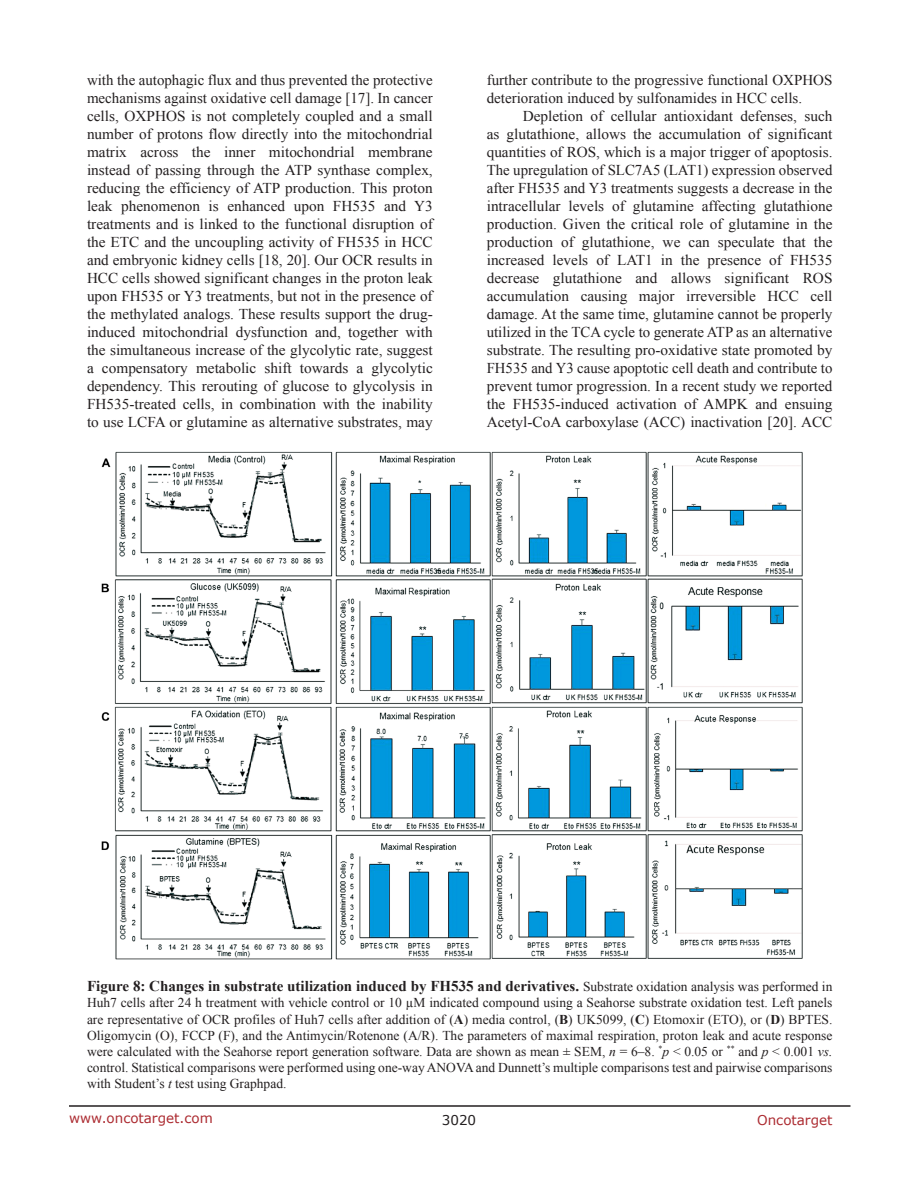
<style>
.page{position:relative;width:918px;height:1188px;background:#fff}
.page>*{position:absolute;margin:0;border:0;box-sizing:border-box;transform-origin:0 0}
.BodyText{font:15px/18px "Times New Roman";color:#231f20;text-align:justify}
.FigureText{font:700 15px "Times New Roman";color:#231f20}
.FigureText-2{font:13.5px/16.2px "Times New Roman";color:#231f20;text-align:justify}
.t1{font:13.5px "Verdana";color:#ac2b31}
.t2{font:13.5px "Verdana";color:#231f20}
.s1{font-weight:400;font-size:13.5px}
.s2{font-weight:700}
.s3{font-style:italic}
</style>
<div class="page">
<hr style="left:69px;top:1105px;width:781px;height:2px;background:#231f20">
<img style="left:101px;top:451px;width:702px;height:509px">
<p class="BodyText" style="left:87px;top:71px;width:347px">with the autophagic flux and thus prevented the protective mechanisms against oxidative cell damage [17]. In cancer cells, OXPHOS is not completely coupled and a small number of protons flow directly into the mitochondrial matrix across the inner mitochondrial membrane instead of passing through the ATP synthase complex, reducing the efficiency of ATP production. This proton leak phenomenon is enhanced upon FH535 and Y3 treatments and is linked to the functional disruption of the ETC and the uncoupling activity of FH535 in HCC and embryonic kidney cells [18, 20]. Our OCR results in HCC cells showed significant changes in the proton leak upon FH535 or Y3 treatments, but not in the presence of the methylated analogs. These results support the drug&shy;induced mitochondrial dysfunction and, together with the simultaneous increase of the glycolytic rate, suggest a compensatory metabolic shift towards a glycolytic dependency. This rerouting of glucose to glycolysis in FH535-treated cells, in combination with the inability to use LCFA or glutamine as alternative substrates, may</p>
<p class="BodyText" style="left:487px;top:71px;width:347px">further contribute to the progressive functional OXPHOS deterioration induced by sulfonamides in HCC cells.</p>
<p class="BodyText" style="left:487px;top:107px;width:347px;text-indent:36px">Depletion of cellular antioxidant defenses, such as glutathione, allows the accumulation of significant quantities of ROS, which is a major trigger of apoptosis.<br>The upregulation of SLC7A5 (LAT1) expression observed after FH535 and Y3 treatments suggests a decrease in the intracellular levels of glutamine affecting glutathione production. Given the critical role of glutamine in the production of glutathione, we can speculate that the increased levels of LAT1 in the presence of FH535 decrease glutathione and allows significant ROS accumulation causing major irreversible HCC cell damage. At the same time, glutamine cannot be properly utilized in the TCA cycle to generate ATP as an alternative substrate. The resulting pro-oxidative state promoted by FH535 and Y3 cause apoptotic cell death and contribute to prevent tumor progression. In a recent study we reported the FH535-induced activation of AMPK and ensuing Acetyl-CoA carboxylase (ACC) inactivation [20]. ACC</p>
<p class="FigureText" style="left:87px;top:976px;width:747px">Figure 8: Changes in substrate utilization induced by FH535 and derivatives. <span class="s1">Substrate oxidation analysis was performed in</span></p>
<p class="FigureText-2" style="left:87px;top:995px;width:747px">Huh7 cells after 24 h treatment with vehicle control or 10 µM indicated compound using a Seahorse substrate oxidation test. Left panels are representative of OCR profiles of Huh7 cells after addition of (<span class="s2">A</span>) media control, (<span class="s2">B</span>) UK5099, (<span class="s2">C</span>) Etomoxir (ETO), or (<span class="s2">D</span>) BPTES.<br>Oligomycin (O), FCCP (F), and the Antimycin/Rotenone (A/R). The parameters of maximal respiration, proton leak and acute response were calculated with the Seahorse report generation software. Data are shown as mean ± SEM, <span class="s3">n</span> = 6–8. <sup>*</sup><span class="s3">p</span> &lt; 0.05 or <sup>**</sup> and <span class="s3">p</span> &lt; 0.001 <span class="s3">vs. </span>control. Statistical comparisons were performed using one-way ANOVA and Dunnett’s multiple comparisons test and pairwise comparisons with Student’s <span class="s3">t</span> test using Graphpad.</p>
<p class="t1" style="left:69px;top:1109px;width:145px">www.oncotarget.com</p>
<p class="t2" style="left:442px;top:1111px;width:36px">3020</p>
<p class="t1" style="left:757px;top:1111px;width:77px">Oncotarget</p>
</div>
